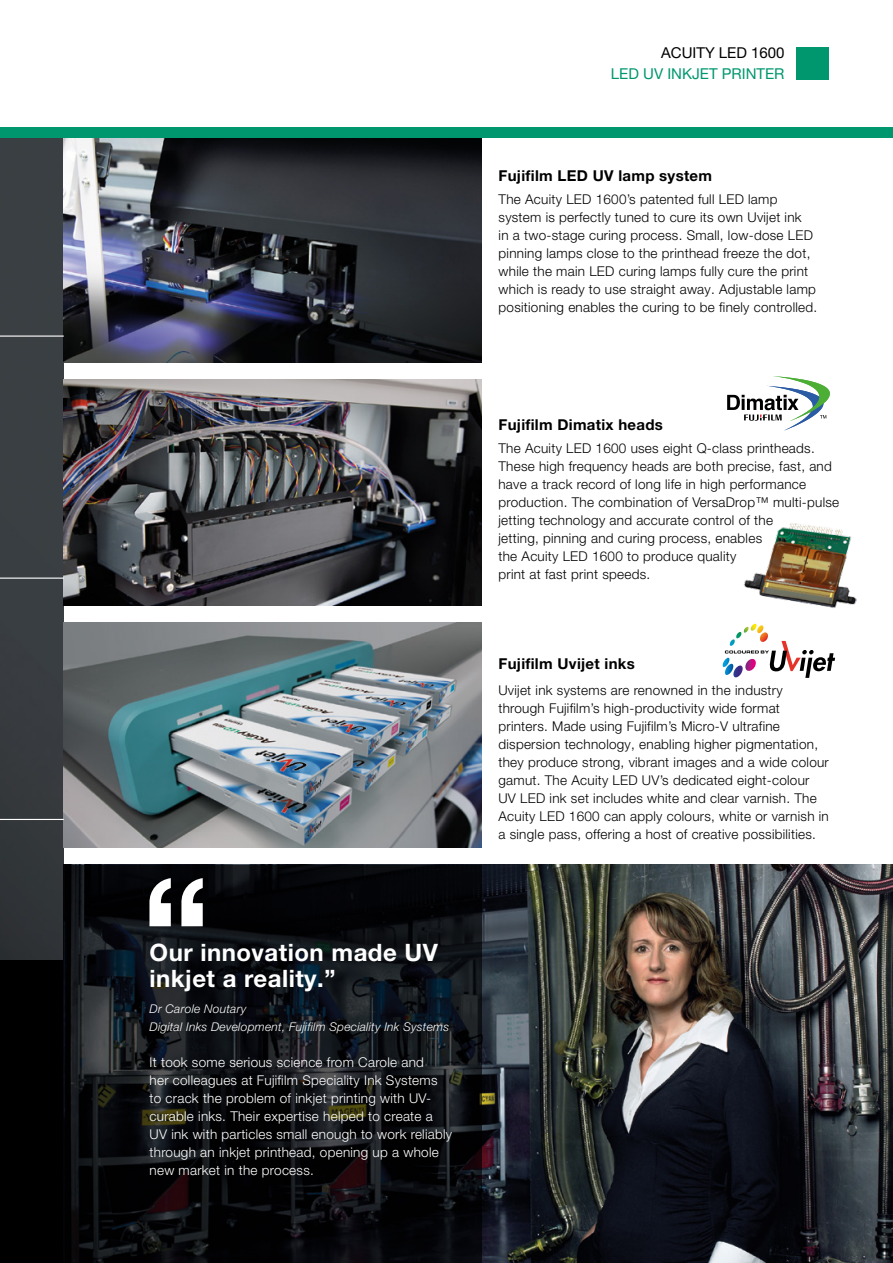
<style>
.page{position:relative;width:893px;height:1263px;background:#fff}
.page>*{position:absolute;margin:0;border:0;box-sizing:border-box;transform-origin:0 0}
.t1{font:700 150px "Helvetica Neue LT Pro";color:#fff}
.t2{font:700 24px/25.5px "Helvetica Neue LT Pro";letter-spacing:.02em;color:#fff}
.t3{font:700 15px "Helvetica Neue LT Pro";letter-spacing:.02em;color:#000}
.t4{font:15px "Helvetica Neue LT Pro";color:#00976e}
.t5{font:15px "Helvetica Neue LT Pro";color:#000}
.t6{font:300 13.5px/18px "Helvetica Neue LT Pro";letter-spacing:.02em;color:#000}
.t7{font:300 13.5px/18px "Helvetica Neue LT Pro";letter-spacing:.02em;color:#fff}
.t8{font:italic 300 12px/18px "Helvetica Neue LT Pro";letter-spacing:.02em;color:#fff}
</style>
<div class="page">
<img style="left:0;top:138px;width:64px;height:823px">
<div style="left:0;top:961px;width:64px;height:302px;background:#000"></div>
<img style="left:64px;top:865px;width:829px;height:398px">
<img style="left:64px;top:138px;width:417px;height:225px">
<img style="left:64px;top:622px;width:417px;height:225px">
<img style="left:65px;top:380px;width:416px;height:225px">
<svg style="left:65px;top:865px;width:417px;height:398px;background:#0d0f12"></svg>
<div style="left:0;top:335px;width:65px;height:485px;background:#393e42"></div>
<div style="left:796px;top:47px;width:33px;height:33px;background:#00976e"></div>
<div style="left:0;top:128px;width:893px;height:10px;background:#00976e"></div>
<svg style="left:727px;top:376px;width:103px;height:55px"></svg>
<img style="left:744px;top:523px;width:112px;height:85px">
<svg style="left:722px;top:624px;width:113px;height:54px"></svg>
<h1 class="t1" style="left:141px;top:837px;width:71px">“</h1>
<h2 class="t2" style="left:150px;top:939px;width:290px">Our innovation made UV inkjet a reality.”</h2>
<p class="t8" style="left:150px;top:1000px;width:301px">Dr Carole Noutary<br>Digital Inks Development, Fujifilm Speciality Ink Systems</p>
<p class="t7" style="left:150px;top:1053px;width:304px">It took some serious science from Carole and<br>her colleagues at Fujifilm Speciality Ink Systems to crack the problem of inkjet printing with UV&shy;curable inks. Their expertise helped to create a UV ink with particles small enough to work reliably through an inkjet printhead, opening up a whole new market in the process.</p>
<p class="t5" style="left:661px;top:43px;width:125px">ACUITY LED 1600</p>
<p class="t4" style="left:611px;top:64px;width:175px">LED UV INKJET PRINTER</p>
<p class="t3" style="left:499px;top:166px;width:215px">Fujifilm LED UV lamp system</p>
<p class="t6" style="left:499px;top:189px;width:320px">The Acuity LED 1600’s patented full LED lamp system is perfectly tuned to cure its own Uvijet ink<br>in a two-stage curing process. Small, low-dose LED pinning lamps close to the printhead freeze the dot, while the main LED curing lamps fully cure the print which is ready to use straight away. Adjustable lamp positioning enables the curing to be finely controlled.</p>
<p class="t3" style="left:498px;top:416px;width:166px">Fujifilm Dimatix heads</p>
<p class="t6" style="left:498px;top:439px;width:342px">The Acuity LED 1600 uses eight Q-class printheads.<br>These high frequency heads are both precise, fast, and have a track record of long life in high performance production. The combination of VersaDrop™ multi-pulse jetting technology and accurate control of the<br>jetting, pinning and curing process, enables<br>the Acuity LED 1600 to produce quality<br>print at fast print speeds.</p>
<p class="t3" style="left:498px;top:654px;width:138px">Fujifilm Uvijet inks</p>
<p class="t6" style="left:498px;top:681px;width:332px">Uvijet ink systems are renowned in the industry through Fujifilm’s high-productivity wide format printers. Made using Fujifilm’s Micro-V ultrafine dispersion technology, enabling higher pigmentation, they produce strong, vibrant images and a wide colour gamut. The Acuity LED UV’s dedicated eight-colour UV LED ink set includes white and clear varnish. The Acuity LED 1600 can apply colours, white or varnish in a single pass, offering a host of creative possibilities.</p>
</div>
